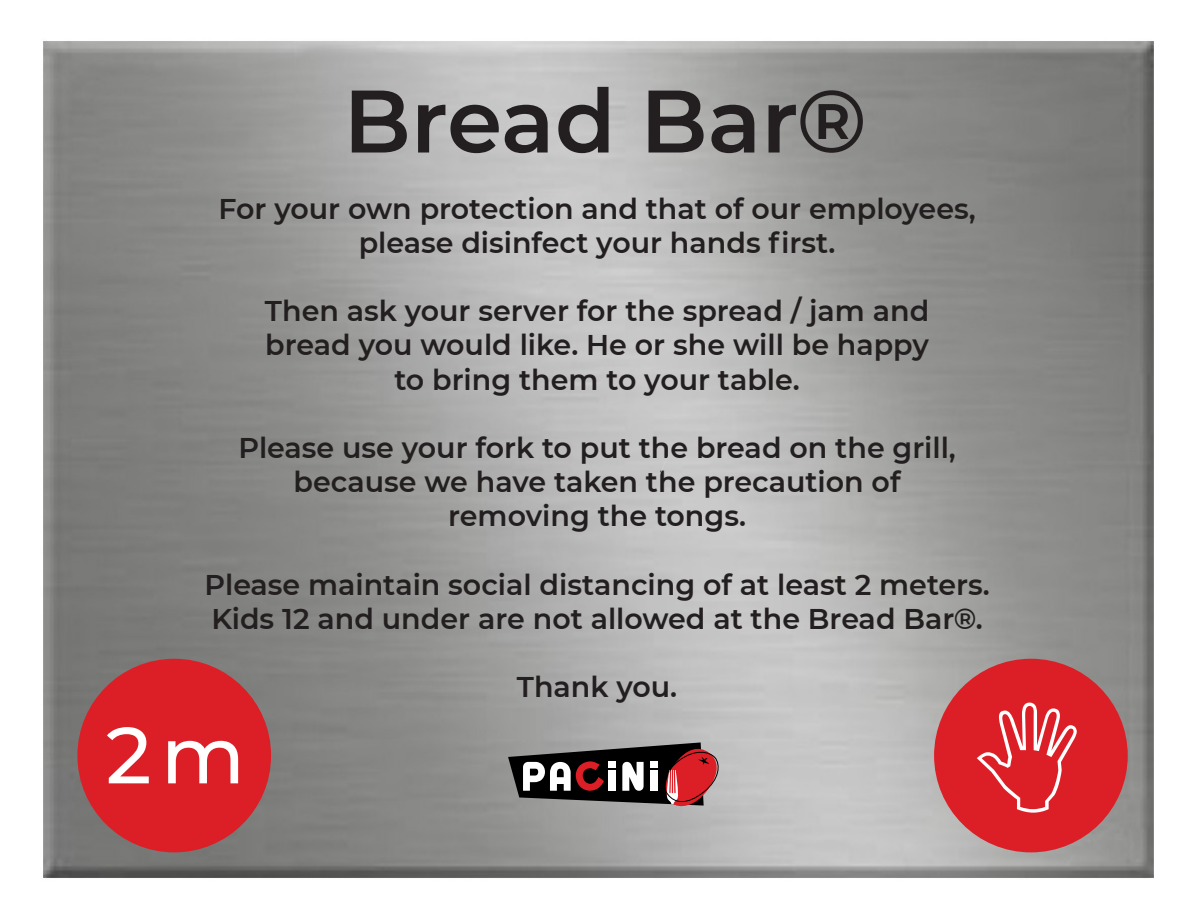
<style>
.page{position:relative;width:1188px;height:918px;background:#fff}
.page>*{position:absolute;margin:0;border:0;box-sizing:border-box;transform-origin:0 0}
.t1{font:600 88.5px "Montserrat";color:#231f20}
.t2{font:500 79.5px "Montserrat";color:#fff}
.t3{font:600 28.5px/34.2px "Montserrat";color:#231f20;text-align:center}
</style>
<div class="page">
<img style="left:43px;top:41px;width:1111px;height:837px">
<svg style="left:508px;top:742px;width:213px;height:67px;background:#735757"></svg>
<svg style="left:659px;top:452px;width:12px;height:24px"></svg>
<div style="left:934px;top:659px;width:194px;height:193px;background:#dc1f26;border-radius:50%"></div>
<div style="left:77px;top:659px;width:194px;height:193px;background:#dc1f26;border-radius:50%"></div>
<h1 class="t1" style="left:343px;top:58px;width:525px">Bread Bar®</h1>
<p class="t3" style="left:219px;top:190px;width:759px">For your own protection and that of our employees, please disinfect your hands first.</p>
<p class="t3" style="left:265px;top:293px;width:666px">Then ask your server for the spread / jam and bread you would like. He or she will be happy to bring them to your table.</p>
<p class="t3" style="left:238px;top:430px;width:719px">Please use your fork to put the bread on the grill, because we have taken the precaution of removing the tongs.</p>
<p class="t3" style="left:204px;top:566px;width:787px;text-align:left">Please maintain social distancing of at least 2 meters.<br>Kids 12 and under are not allowed at the Bread Bar®.</p>
<h2 class="t2" style="left:106px;top:700px;width:141px">2 m</h2>
<p class="t3" style="left:517px;top:669px;width:162px">Thank you.</p>
</div>
